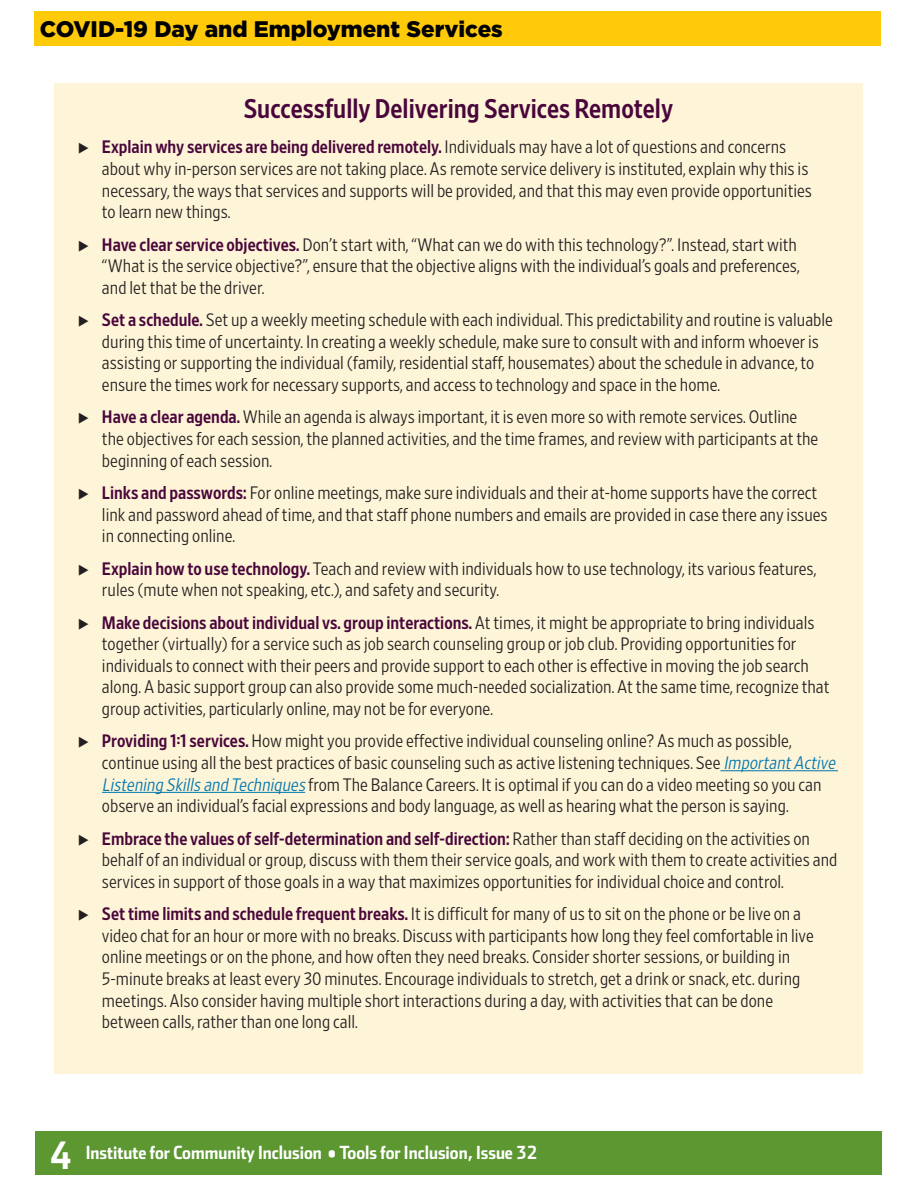
<style>
.page{position:relative;width:918px;height:1188px;background:#fff}
.page>*{position:absolute;margin:0;border:0;box-sizing:border-box;transform-origin:0 0}
.t1{font:37.5px "Stainless Cond Bold Tab";color:#fff}
.t2{font:27px "Retina Narrow Med";color:#49063b}
.t3{font:900 22.5px "Gotham HTF";color:#000}
.t4{font:300 18px/21.6px "Retina Narrow";color:#231f20}
.t5{font:18px "Stainless Cond Bold Tab";color:#fff}
.s1{font-family:"Retina Narrow Med";font-weight:400;color:#49063b}
.s2{font-style:italic;color:#0077af}
</style>
<div class="page">
<div style="left:35px;top:1132px;width:847px;height:43px;background:#5c9731"></div>
<div style="left:34px;top:11px;width:847px;height:35px;background:#feca0a"></div>
<div style="left:54px;top:83px;width:809px;height:991px;background:#fef4d7"></div>
<hr style="left:720px;top:770px;width:118px;height:1px;background:#0077af">
<hr style="left:102px;top:792px;width:203px;height:1px;background:#0077af">
<p class="t3" style="left:40px;top:16px;width:464px">COVID-19 Day and Employment Services</p>
<h2 class="t2" style="left:244px;top:92px;width:431px">Successfully Delivering Services Remotely</h2>
<p class="t4" style="left:102px;top:136px;width:712px"><span class="s1">Explain why services are being delivered remotely.</span> Individuals may have a lot of questions and concerns about why in-person services are not taking place. As remote service delivery is instituted, explain why this is necessary, the ways that services and supports will be provided, and that this may even provide opportunities to learn new things.</p>
<p class="t4" style="left:102px;top:233px;width:699px"><span class="s1">Have clear service objectives.</span> Don’t start with, “What can we do with this technology?”. Instead, start with “What is the service objective?”, ensure that the objective aligns with the individual’s goals and preferences, and let that be the driver.</p>
<p class="t4" style="left:102px;top:309px;width:733px"><span class="s1">Set a schedule.</span> Set up a weekly meeting schedule with each individual. This predictability and routine is valuable during this time of uncertainty. In creating a weekly schedule, make sure to consult with and inform whoever is assisting or supporting the individual (family, residential staff, housemates) about the schedule in advance, to ensure the times work for necessary supports, and access to technology and space in the home.</p>
<p class="t4" style="left:102px;top:406px;width:718px"><span class="s1">Have a clear agenda.</span> While an agenda is always important, it is even more so with remote services. Outline the objectives for each session, the planned activities, and the time frames, and review with participants at the beginning of each session.</p>
<p class="t4" style="left:102px;top:482px;width:727px"><span class="s1">Links and passwords:</span> For online meetings, make sure individuals and their at-home supports have the correct link and password ahead of time, and that staff phone numbers and emails are provided in case there any issues in connecting online.</p>
<p class="t4" style="left:102px;top:557px;width:716px"><span class="s1">Explain how to use technology.</span> Teach and review with individuals how to use technology, its various features, rules (mute when not speaking, etc.), and safety and security.</p>
<p class="t4" style="left:102px;top:611px;width:729px"><span class="s1">Make decisions about individual vs. group interactions.</span> At times, it might be appropriate to bring individuals together (virtually) for a service such as job search counseling group or job club. Providing opportunities for individuals to connect with their peers and provide support to each other is effective in moving the job search along. A basic support group can also provide some much-needed socialization. At the same time, recognize that group activities, particularly online, may not be for everyone.</p>
<p class="t4" style="left:102px;top:730px;width:738px"><span class="s1">Providing 1:1 services.</span> How might you provide effective individual counseling online? As much as possible, continue using all the best practices of basic counseling such as active listening techniques. See <span class="s2">ImportantActive Listening Skills and Techniques</span>from The Balance Careers. It is optimal if you can do a video meeting so you can observe an individual’s facial expressions and body language, as well as hearing what the person is saying.</p>
<p class="t4" style="left:102px;top:827px;width:737px"><span class="s1">Embrace the values of self-determination and self-direction:</span> Rather than staff deciding on the activities on behalf of an individual or group, discuss with them their service goals, and work with them to create activities and services in support of those goals in a way that maximizes opportunities for individual choice and control.</p>
<p class="t4" style="left:102px;top:903px;width:713px"><span class="s1">Set time limits and schedule frequent breaks.</span> It is difficult for many of us to sit on the phone or be live on a video chat for an hour or more with no breaks. Discuss with participants how long they feel comfortable in live online meetings or on the phone, and how often they need breaks. Consider shorter sessions, or building in 5-minute breaks at least every 30 minutes. Encourage individuals to stretch, get a drink or snack, etc. during meetings. Also consider having multiple short interactions during a day, with activities that can be done between calls, rather than one long call.</p>
<h1 class="t1" style="left:50px;top:1133px;width:24px">4</h1>
<p class="t5" style="left:86px;top:1141px;width:453px">Institute for Community Inclusion • Tools for Inclusion, Issue 32</p>
</div>
